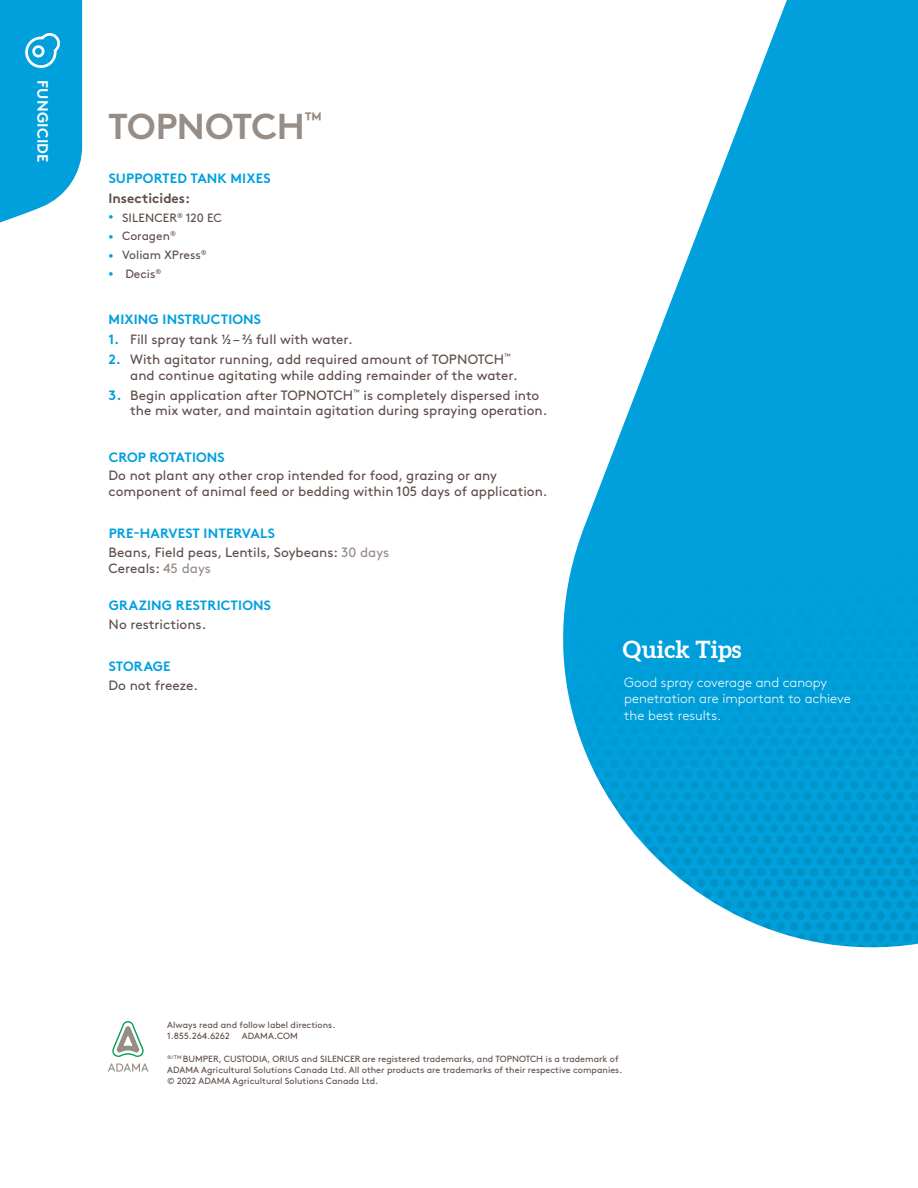
<style>
.page{position:relative;width:918px;height:1188px;background:#fff}
.page>*{position:absolute;margin:0;border:0;box-sizing:border-box;transform-origin:0 0}
.t1{font:700 36px "Brown Std";letter-spacing:-.015em;color:#978d87}
.t2{font:700 24px "Aleo";color:#fff}
.t3{font:700 15px "Brown Std";letter-spacing:.01em;color:#fff}
.t4{font:13.5px/15.8px "Brown Std";color:#5f4f4b}
.t5{font:700 13.5px "Brown Std";letter-spacing:.01em;color:#00a0dd}
.t6{font:300 13.5px/16.5px "Brown Pro";color:#fff}
.t7{font:700 13.5px "Brown Std";color:#5f4f4b}
.t8{font:12px "Brown Std";color:#5f4f4b}
.t9{font:9px/11.2px "Brown Std";color:#5f4f4b}
.s1{font-size:9px;color:#00a0dd}
.s2{font-weight:700;color:#00a0dd}
.s3{color:#978d87}
</style>
<div class="page">
<svg style="left:563px;top:0;width:355px;height:948px;fill:#00a0dd"></svg>
<svg style="left:0;top:0;width:82px;height:223px;background:#1baae0"></svg>
<svg style="left:112px;top:1021px;width:32px;height:36px"></svg>
<svg style="left:108px;top:1063px;width:40px;height:9px"></svg>
<p class="t3" style="left:52px;top:80px;width:83px;rotate:90deg">FUNGICIDE</p>
<h1 class="t1" style="left:108px;top:105px;width:216px">TOPNOTCH<sup>™</sup></h1>
<p class="t5" style="left:109px;top:170px;width:163px">SUPPORTED TANK MIXES</p>
<p class="t7" style="left:109px;top:190px;width:83px">Insecticides:</p>
<p class="t8" style="left:109px;top:210px;width:114px"><span class="s1">•</span> SILENCER<sup>®</sup> 120 EC</p>
<p class="t8" style="left:109px;top:229px;width:69px"><span class="s1">•</span> Coragen<sup>®</sup></p>
<p class="t8" style="left:109px;top:248px;width:100px"><span class="s1">•</span> Voliam XPress<sup>®</sup></p>
<p class="t8" style="left:109px;top:267px;width:54px"><span class="s1">•</span> Decis<sup>®</sup></p>
<p class="t5" style="left:109px;top:311px;width:154px">MIXING INSTRUCTIONS</p>
<p class="t4" style="left:109px;top:331px;width:246px"><span class="s2">1.</span> Fill spray tank 1/2 – 2/3 full with water.</p>
<p class="t4" style="left:130px;top:351px;width:389px;text-indent:-22px"><span class="s2">2.</span> With agitator running, add required amount of TOPNOTCH<sup>™ </sup>and continue agitating while adding remainder of the water.</p>
<p class="t4" style="left:130px;top:387px;width:419px;text-indent:-22px"><span class="s2">3.</span> Begin application after TOPNOTCH<sup>™</sup> is completely dispersed into the mix water, and maintain agitation during spraying operation.</p>
<p class="t5" style="left:109px;top:449px;width:118px">CROP ROTATIONS</p>
<p class="t4" style="left:109px;top:468px;width:440px">Do not plant any other crop intended for food, grazing or any component of animal feed or bedding within 105 days of application.</p>
<p class="t4" style="left:109px;top:524px;width:282px;line-height:18.8px"><span class="s2">PRE-HARVEST INTERVALS<br></span>Beans, Field peas, Lentils, Soybeans: <span class="s3">30 days</span></p>
<p class="t4" style="left:109px;top:560px;width:104px">Cereals: <span class="s3">45 days</span></p>
<p class="t5" style="left:109px;top:597px;width:164px">GRAZING RESTRICTIONS</p>
<p class="t4" style="left:109px;top:616px;width:99px">No restrictions.</p>
<p class="t5" style="left:109px;top:658px;width:63px">STORAGE</p>
<p class="t4" style="left:109px;top:677px;width:91px">Do not freeze.</p>
<h2 class="t2" style="left:623px;top:635px;width:120px">Quick Tips</h2>
<p class="t6" style="left:624px;top:673px;width:228px">Good spray coverage and canopy penetration are important to achieve the best results.</p>
<p class="t9" style="left:167px;top:1019px;width:170px">Always read and follow label directions.<br>1.855.264.6262</p>
<p class="t9" style="left:242px;top:1030px;width:58px">ADAMA.COM</p>
<p class="t9" style="left:167px;top:1053px;width:457px"><sup>®/TM</sup> BUMPER, CUSTODIA, ORIUS and SILENCER are registered trademarks, and TOPNOTCH is a trademark of<br>ADAMA Agricultural Solutions Canada Ltd. All other products are trademarks of their respective companies. © 2022 ADAMA Agricultural Solutions Canada Ltd.</p>
</div>
